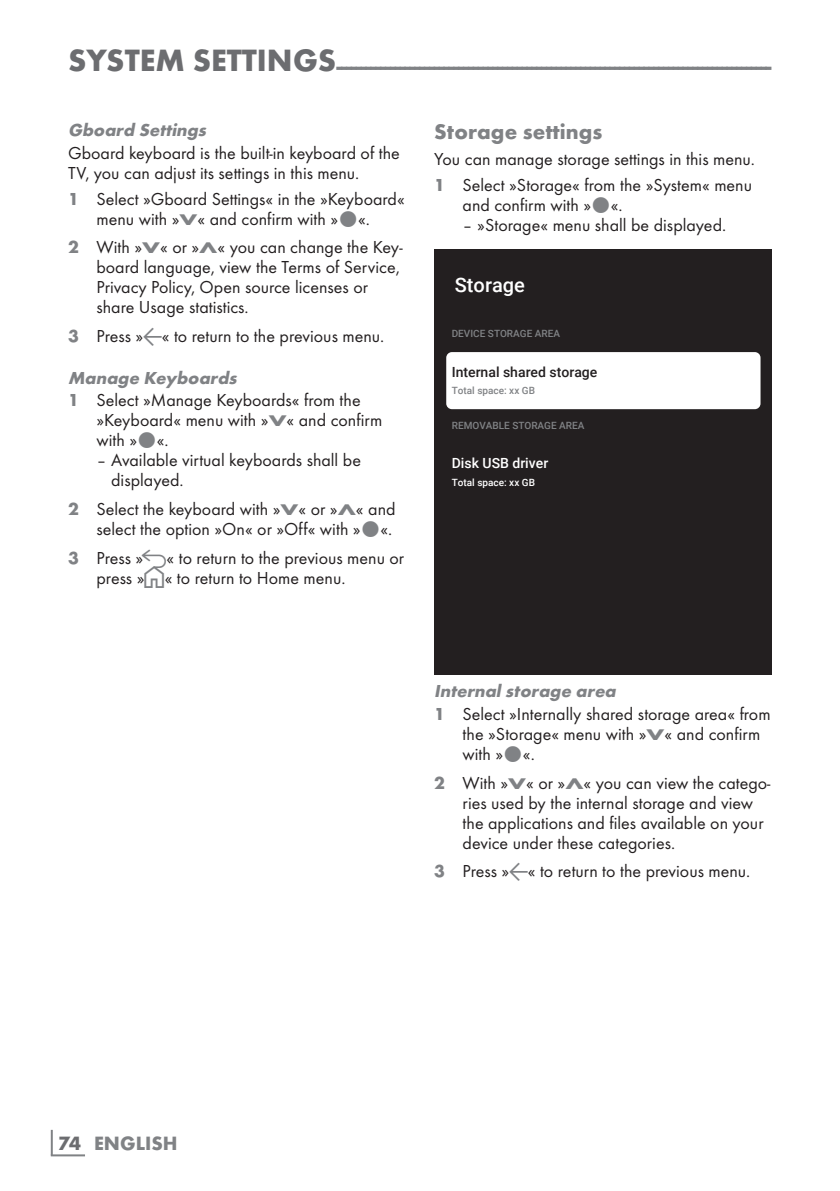
<style>
.page{position:relative;width:840px;height:1191px;background:#fff}
.page>*{position:absolute;margin:0;border:0;box-sizing:border-box;transform-origin:0 0}
.t1{font:700 24px "Futura TOT";color:#808285}
.t2{font:700 22px "Futura TOT";color:#808285}
.t3{font:700 20px "Futura TOT";color:#808285}
.t4{font:500 20px "Roboto";color:#fff}
.t5{font:18px/20px "Futura TOT Boo";color:#231f20}
.t6{font:italic 700 18px "Futura TOT";color:#808285}
.t7{font:500 14px "Roboto";color:#231f20}
.t8{font:500 14px "Roboto";color:#fff}
.t9{font:500 10px "Roboto";color:#808285}
.t10{font:500 10px "Roboto";color:#fff}
.s1{font-size:32px;color:#6c6d70}
.s2{font-family:"Futura TOT";font-weight:700;color:#808285}
.s3{font-family:"Futura TOT";font-weight:700;font-size:16px;color:#808285}
.s4{font-family:"Arcelik TS9 Android";font-size:20px;color:#808285}
.s5{font-family:"Arcelik TS9 Android";font-size:24px;color:#808285}
.s6{color:#6c6d70}
</style>
<div class="page">
<hr style="left:51px;top:1129px;width:2px;height:26px;background:#808285">
<hr style="left:51px;top:1154px;width:34px;height:2px;background:#808285">
<div style="left:434px;top:249px;width:337px;height:425px;background:#231f20"></div>
<div style="left:446px;top:352px;width:314px;height:57px;background:#fff;border-radius:6px"></div>
<h1 class="t1" style="left:68px;top:51px;width:704px"><span class="s1">SYSTEM SETTINGS</span>-----------------------------------------------------------------------------------------</h1>
<p class="t6" style="left:68px;top:119px;width:143px">Gboard Settings</p>
<p class="t5" style="left:68px;top:143px;width:333px">Gboard keyboard is the built-in keyboard of the<br>TV, you can adjust its settings in this menu.</p>
<p class="t5" style="left:68px;top:189px;width:338px;text-align:center"><span class="s2">1</span> Select »Gboard Settings« in the »Keyboard« menu with »<span class="s3">V</span>« and confirm with » «.</p>
<p class="t5" style="left:96px;top:237px;width:308px;text-indent:-28px"><span class="s2">2</span> With »<span class="s3">V</span>« or »<span class="s3">Λ</span>« you can change the Key&shy;board language, view the Terms of Service, Privacy Policy, Open source licenses or share Usage statistics.</p>
<p class="t5" style="left:68px;top:326px;width:317px"><span class="s2">3</span> Press »<span class="s4">A</span>« to return to the previous menu.</p>
<p class="t6" style="left:68px;top:366px;width:174px">Manage Keyboards</p>
<p class="t5" style="left:96px;top:390px;width:287px;text-indent:-28px"><span class="s2">1</span> Select »Manage Keyboards« from the »Keyboard« menu with »<span class="s3">V</span>« and confirm with » «.</p>
<p class="t5" style="left:111px;top:450px;width:251px;text-indent:-15px">– Available virtual keyboards shall be displayed.</p>
<p class="t5" style="left:68px;top:499px;width:329px;text-align:right"><span class="s2">2</span> Select the keyboard with »<span class="s3">V</span>« or »<span class="s3">Λ</span>« and select the option »On« or »Off« with » «.</p>
<p class="t5" style="left:96px;top:547px;width:309px;text-indent:-28px"><span class="s2">3</span> Press » <span class="s4">R</span>« to return to the previous menu or press »<span class="s5">T</span>« to return to Home menu.</p>
<p class="t2" style="left:434px;top:118px;width:169px">Storage settings</p>
<p class="t5" style="left:434px;top:146px;width:322px;line-height:25.6px">You can manage storage settings in this menu.<br><span class="s2">1</span> Select »Storage« from the »System« menu</p>
<p class="t5" style="left:462px;top:195px;width:161px">and confirm with » «.</p>
<p class="t5" style="left:462px;top:215px;width:265px">– »Storage« menu shall be displayed.</p>
<p class="t4" style="left:454px;top:271px;width:72px">Storage</p>
<p class="t9" style="left:451px;top:326px;width:110px">DEVICE STORAGE AREA</p>
<p class="t7" style="left:451px;top:362px;width:147px">Internal shared storage</p>
<p class="t9" style="left:451px;top:384px;width:85px">Total space: xx GB</p>
<p class="t9" style="left:451px;top:418px;width:134px">REMOVABLE STORAGE AREA</p>
<p class="t8" style="left:451px;top:454px;width:98px">Disk USB driver</p>
<p class="t10" style="left:451px;top:475px;width:85px">Total space: xx GB</p>
<p class="t6" style="left:434px;top:680px;width:187px">Internal storage area</p>
<p class="t5" style="left:462px;top:704px;width:309px;text-indent:-28px"><span class="s2">1</span> Select »Internally shared storage area« from the »Storage« menu with »<span class="s3">V</span>« and confirm with » «.</p>
<p class="t5" style="left:462px;top:772px;width:309px;text-indent:-28px"><span class="s2">2</span> With »<span class="s3">V</span>« or »<span class="s3">Λ</span>« you can view the catego&shy;ries used by the internal storage and view the applications and files available on your device under these categories.</p>
<p class="t5" style="left:434px;top:861px;width:317px"><span class="s2">3</span> Press »<span class="s4">A</span>« to return to the previous menu.</p>
<p class="t3" style="left:58px;top:1131px;width:121px"><span class="s6">74</span> ENGLISH</p>
</div>
